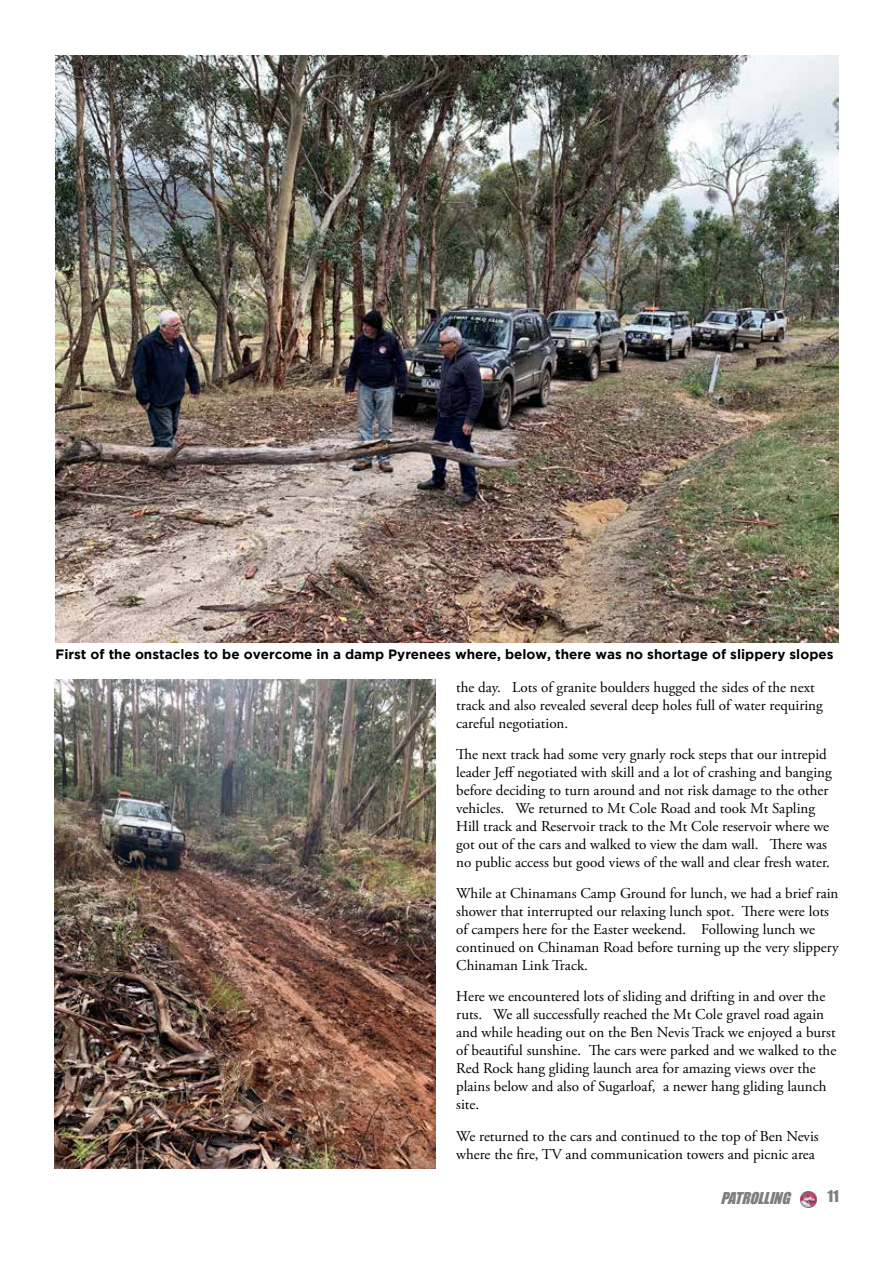
<style>
.page{position:relative;width:893px;height:1263px;background:#fff}
.page>*{position:absolute;margin:0;border:0;box-sizing:border-box;transform-origin:0 0}
.t1{font:15px/18px "Adobe Garamond Pro";color:#000}
.t2{font:italic 15px "Impact";color:#7c7e81}
.t3{font:15px "Impact";color:#7c7e81}
.t4{font:700 13.5px "Gotham";color:#000}
</style>
<div class="page">
<img style="left:800px;top:1191px;width:17px;height:17px">
<img style="left:56px;top:56px;width:783px;height:587px">
<img style="left:54px;top:679px;width:382px;height:490px">
<p class="t4" style="left:56px;top:646px;width:779px">First of the onstacles to be overcome in a damp Pyrenees where, below, there was no shortage of slippery slopes</p>
<p class="t1" style="left:456px;top:678px;width:368px">the day. Lots of granite boulders hugged the sides of the next track and also revealed several deep holes full of water requiring careful negotiation.</p>
<p class="t1" style="left:456px;top:746px;width:377px">The next track had some very gnarly rock steps that our intrepid leader Jeff negotiated with skill and a lot of crashing and banging before deciding to turn around and not risk damage to the other vehicles. We returned to Mt Cole Road and took Mt Sapling Hill track and Reservoir track to the Mt Cole reservoir where we got out of the cars and walked to view the dam wall. There was no public access but good views of the wall and clear fresh water.</p>
<p class="t1" style="left:456px;top:885px;width:384px">While at Chinamans Camp Ground for lunch, we had a brief rain shower that interrupted our relaxing lunch spot. There were lots of campers here for the Easter weekend. Following lunch we continued on Chinaman Road before turning up the very slippery Chinaman Link Track.</p>
<p class="t1" style="left:456px;top:988px;width:382px">Here we encountered lots of sliding and drifting in and over the ruts. We all successfully reached the Mt Cole gravel road again and while heading out on the Ben Nevis Track we enjoyed a burst of beautiful sunshine. The cars were parked and we walked to the Red Rock hang gliding launch area for amazing views over the plains below and also of Sugarloaf, a newer hang gliding launch site.</p>
<p class="t1" style="left:456px;top:1127px;width:364px">We returned to the cars and continued to the top of Ben Nevis where the fire, TV and communication towers and picnic area</p>
<p class="t2" style="left:720px;top:1186px;width:76px">PATROLLING</p>
<p class="t3" style="left:827px;top:1185px;width:13px">11</p>
</div>
